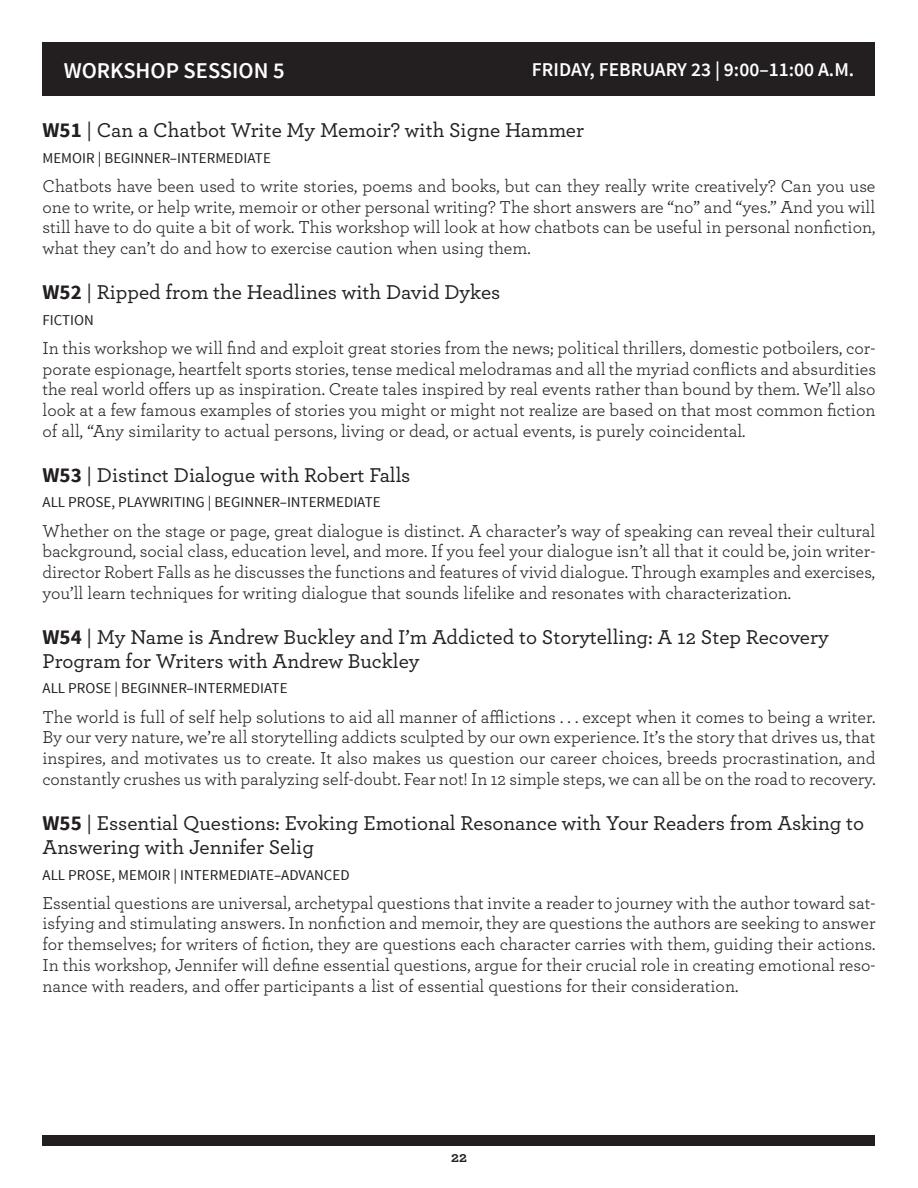
<style>
.page{position:relative;width:918px;height:1188px;background:#fff}
.page>*{position:absolute;margin:0;border:0;box-sizing:border-box;transform-origin:0 0}
.t1{font:600 22.5px "Source Sans Pro";color:#fff}
.t2{font:500 21px/24.2px "Archer";color:#231f20}
.t3{font:600 19.5px "Source Sans Pro";color:#fff}
.t4{font:18px/20.7px "Archer";color:#231f20;text-align:justify}
.t5{font:15px "Source Sans Pro";color:#231f20}
.t6{font:700 15px "Archer";color:#231f20}
.s1{font-family:"Source Sans Pro";font-weight:700}
</style>
<div class="page">
<div style="left:43px;top:43px;width:832px;height:53px;background:#231f20"></div>
<div style="left:43px;top:1135px;width:832px;height:10px;background:#231f20"></div>
<p class="t1" style="left:64px;top:56px;width:222px">WORKSHOP SESSION 5</p>
<p class="t3" style="left:532px;top:58px;width:135px">FRI DAY, FEBRUARY</p>
<p class="t3" style="left:691px;top:58px;width:165px">23 | 9:00–11:00 A.M .</p>
<p class="t2" style="left:43px;top:117px;width:543px"><span class="s1">W51</span> | Can a Chatbot Write My Memoir? with Signe Hammer</p>
<p class="t5" style="left:43px;top:149px;width:20px">MEMOIR</p>
<p class="t5" style="left:98px;top:149px;width:25px">| BEGINNER</p>
<p class="t5" style="left:170px;top:149px;width:21px">–INTERMEDIATE</p>
<p class="t4" style="left:43px;top:175px;width:835px">Chatbots have been used to write stories, poems and books, but can they really write creatively? Can you use one to write, or help write, memoir or other personal writing? The short answers are “no” and “yes.” And you will still have to do quite a bit of work. This workshop will look at how chatbots can be useful in personal nonfiction, what they can’t do and how to exercise caution when using them.</p>
<p class="t2" style="left:43px;top:279px;width:459px"><span class="s1">W52</span> | Ripped from the Headlines with David Dykes</p>
<p class="t5" style="left:43px;top:311px;width:16px">FICTION</p>
<p class="t4" style="left:43px;top:337px;width:835px">In this workshop we will find and exploit great stories from the news; political thrillers, domestic potboilers, cor&shy;porate espionage, heartfelt sports stories, tense medical melodramas and all the myriad conflicts and absurdities the real world offers up as inspiration. Create tales inspired by real events rather than bound by them. We’ll also look at a few famous examples of stories you might or might not realize are based on that most common fiction of all, “Any similarity to actual persons, living or dead, or actual events, is purely coincidental.</p>
<p class="t2" style="left:43px;top:461px;width:369px"><span class="s1">W53</span> | Distinct Dialogue with Robert Falls</p>
<p class="t5" style="left:43px;top:493px;width:44px">ALL PROSE</p>
<p class="t5" style="left:112px;top:493px;width:24px">, PLAYWRITIN</p>
<p class="t5" style="left:195px;top:493px;width:54px">G | BEGINNER</p>
<p class="t5" style="left:280px;top:493px;width:21px">–INTERMEDIATE</p>
<p class="t4" style="left:43px;top:519px;width:834px">Whether on the stage or page, great dialogue is distinct. A character’s way of speaking can reveal their cultural background, social class, education level, and more. If you feel your dialogue isn’t all that it could be, join writer&shy;director Robert Falls as he discusses the functions and features of vivid dialogue. Through examples and exercises, you’ll learn techniques for writing dialogue that sounds lifelike and resonates with characterization.</p>
<p class="t2" style="left:43px;top:623px;width:788px"><span class="s1">W54</span> | My Name is Andrew Buckley and I’m Addicted to Storytelling: A 12 Step Recovery<br>Program for Writers with Andrew Buckley</p>
<p class="t5" style="left:43px;top:679px;width:44px">ALL PROSE</p>
<p class="t5" style="left:115px;top:679px;width:42px">| BEGINNER</p>
<p class="t5" style="left:187px;top:679px;width:21px">–INTERMEDIATE</p>
<p class="t4" style="left:43px;top:705px;width:835px">The world is full of self help solutions to aid all manner of afflictions . . . except when it comes to being a writer.<br>By our very nature, we’re all storytelling addicts sculpted by our own experience. It’s the story that drives us, that inspires, and motivates us to create. It also makes us question our career choices, breeds procrastination, and constantly crushes us with paralyzing self-doubt. Fear not! In 12 simple steps, we can all be on the road to recovery.</p>
<p class="t2" style="left:43px;top:809px;width:823px"><span class="s1">W55</span> | Essential Questions: Evoking Emotional Resonance with Your Readers from Asking to<br>Answering with Jennifer Selig</p>
<p class="t5" style="left:43px;top:865px;width:44px">ALL PROSE</p>
<p class="t5" style="left:112px;top:865px;width:27px">, MEMOIR</p>
<p class="t5" style="left:174px;top:865px;width:20px">| INTERMEDIATE</p>
<p class="t5" style="left:274px;top:865px;width:25px">–ADVANCED</p>
<p class="t4" style="left:43px;top:892px;width:834px">Essential questions are universal, archetypal questions that invite a reader to journey with the author toward sat&shy;isfying and stimulating answers. In nonfiction and memoir, they are questions the authors are seeking to answer for themselves; for writers of fiction, they are questions each character carries with them, guiding their actions.<br>In this workshop, Jennifer will define essential questions, argue for their crucial role in creating emotional reso&shy;nance with readers, and offer participants a list of essential questions for their consideration.</p>
<p class="t6" style="left:451px;top:1145px;width:17px">22</p>
</div>
